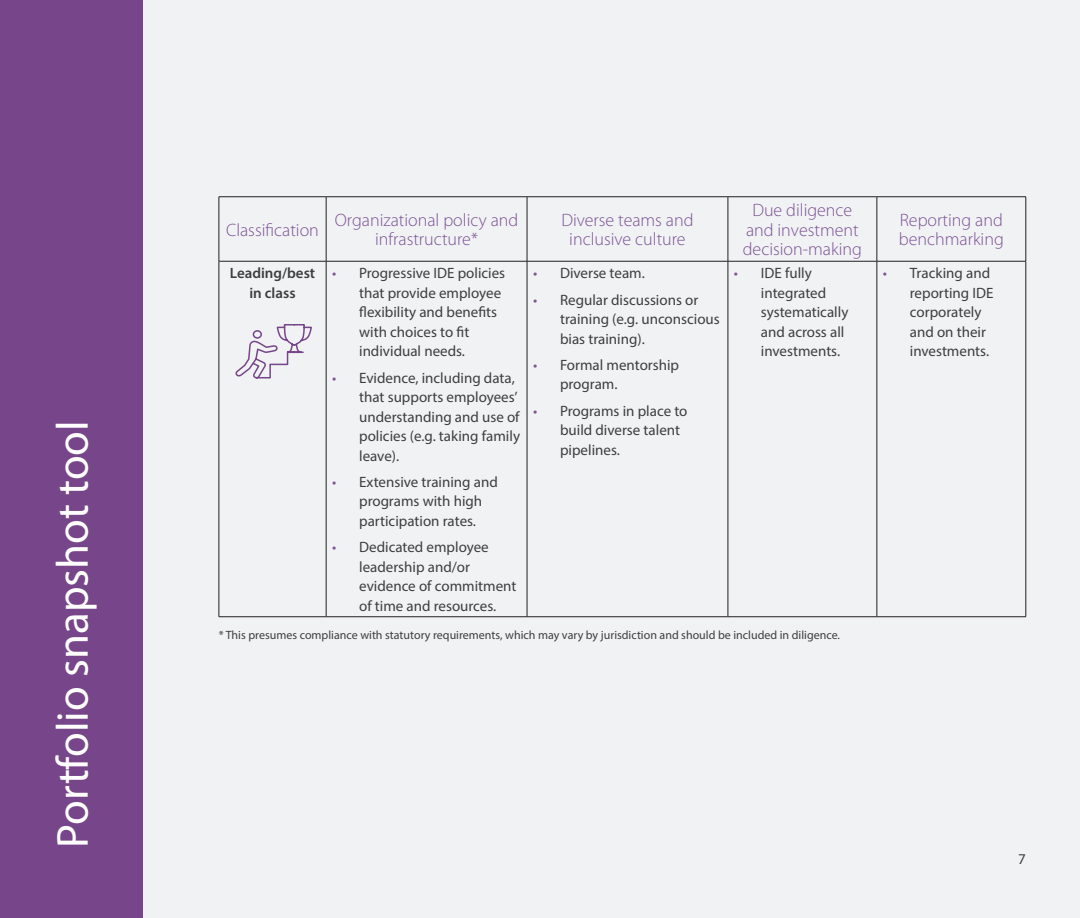
<style>
.page{position:relative;width:1080px;height:918px;background:#fff}
.page>*{position:absolute;margin:0;border:0;box-sizing:border-box;transform-origin:0 0}
.t1{font:45px "Myriad Pro";color:#fff}
.t2{font:300 18px/19.5px "Myriad Pro";color:#7d5294;text-align:center}
.t3{font:15px/19.5px "Myriad Pro";color:#3e3e3f}
.t4{font:600 15px/19.5px "Myriad Pro";color:#3e3e3f;text-align:center}
.t5{font:12px "Myriad Pro";color:#3e3e3f}
.s1{color:#815592}
</style>
<div class="page">
<div style="left:143px;top:0;width:937px;height:918px;background:#f0f2f4"></div>
<div style="left:0;top:0;width:143px;height:918px;background:#774589"></div>
<svg style="left:235px;top:324px;width:77px;height:55px"></svg>
<hr style="left:219px;top:196px;width:107px;height:1px;background:#231f20">
<hr style="left:219px;top:197px;width:1px;height:64px;background:#231f20">
<hr style="left:326px;top:196px;width:201px;height:1px;background:#231f20">
<hr style="left:326px;top:197px;width:1px;height:64px;background:#231f20">
<hr style="left:527px;top:196px;width:201px;height:1px;background:#231f20">
<hr style="left:527px;top:197px;width:1px;height:64px;background:#231f20">
<hr style="left:728px;top:196px;width:149px;height:1px;background:#231f20">
<hr style="left:728px;top:197px;width:1px;height:64px;background:#231f20">
<hr style="left:877px;top:196px;width:149px;height:1px;background:#231f20">
<hr style="left:877px;top:197px;width:1px;height:64px;background:#231f20">
<hr style="left:1026px;top:197px;width:1px;height:64px;background:#231f20">
<hr style="left:219px;top:261px;width:107px;height:1px;background:#231f20">
<hr style="left:219px;top:261px;width:1px;height:356px;background:#231f20">
<hr style="left:326px;top:261px;width:201px;height:1px;background:#231f20">
<hr style="left:326px;top:261px;width:1px;height:356px;background:#231f20">
<hr style="left:527px;top:261px;width:201px;height:1px;background:#231f20">
<hr style="left:527px;top:261px;width:1px;height:356px;background:#231f20">
<hr style="left:728px;top:261px;width:149px;height:1px;background:#231f20">
<hr style="left:728px;top:261px;width:1px;height:356px;background:#231f20">
<hr style="left:877px;top:261px;width:149px;height:1px;background:#231f20">
<hr style="left:877px;top:261px;width:1px;height:356px;background:#231f20">
<hr style="left:1026px;top:261px;width:1px;height:356px;background:#231f20">
<hr style="left:219px;top:616px;width:107px;height:1px;background:#231f20">
<hr style="left:326px;top:616px;width:201px;height:1px;background:#231f20">
<hr style="left:527px;top:616px;width:201px;height:1px;background:#231f20">
<hr style="left:728px;top:616px;width:149px;height:1px;background:#231f20">
<hr style="left:877px;top:616px;width:149px;height:1px;background:#231f20">
<p class="t1" style="left:45px;top:848px;width:429px;rotate:-90deg">Portfolio snapshot tool</p>
<p class="t2" style="left:226px;top:220px;width:94px">Classification</p>
<p class="t2" style="left:335px;top:211px;width:185px">Organizational policy and infrastructure*</p>
<p class="t2" style="left:561px;top:211px;width:134px">Diverse teams and inclusive culture</p>
<p class="t2" style="left:743px;top:201px;width:121px">Due diligence and investment decision-making</p>
<p class="t2" style="left:899px;top:211px;width:107px;text-align:left">Reporting and benchmarking</p>
<p class="t4" style="left:230px;top:263px;width:87px">Leading/best in class</p>
<p class="t3" style="left:359px;top:263px;width:148px;text-indent:-27px"><span class="s1">•</span> Progressive IDE policies that provide employee flexibility and benefits with choices to fit individual needs.</p>
<p class="t3" style="left:359px;top:368px;width:162px;text-indent:-27px"><span class="s1">•</span> Evidence, including data, that supports employees’ understanding and use of policies (e.g. taking family leave).</p>
<p class="t3" style="left:359px;top:472px;width:140px;text-indent:-27px"><span class="s1">•</span> Extensive training and programs with high participation rates.</p>
<p class="t3" style="left:359px;top:537px;width:159px;text-indent:-27px"><span class="s1">•</span> Dedicated employee leadership and/or evidence of commitment of time and resources.</p>
<p class="t3" style="left:761px;top:263px;width:89px;text-indent:-27px"><span class="s1">•</span> IDE fully integrated systematically and across all investments.</p>
<p class="t3" style="left:910px;top:263px;width:85px;text-indent:-27px"><span class="s1">•</span> Tracking and reporting IDE corporately and on their investments.</p>
<p class="t3" style="left:533px;top:263px;width:113px"><span class="s1">•</span> Diverse team.</p>
<p class="t3" style="left:560px;top:290px;width:161px;text-indent:-27px"><span class="s1">•</span> Regular discussions or training (e.g. unconscious bias training).</p>
<p class="t3" style="left:560px;top:355px;width:121px;text-indent:-27px"><span class="s1">•</span> Formal mentorship program.</p>
<p class="t3" style="left:560px;top:401px;width:129px;text-indent:-27px"><span class="s1">•</span> Programs in place to build diverse talent pipelines.</p>
<p class="t5" style="left:219px;top:627px;width:623px">* This presumes compliance with statutory requirements, which may vary by jurisdiction and should be included in diligence.</p>
<p class="t3" style="left:1018px;top:849px;width:9px">7</p>
</div>
